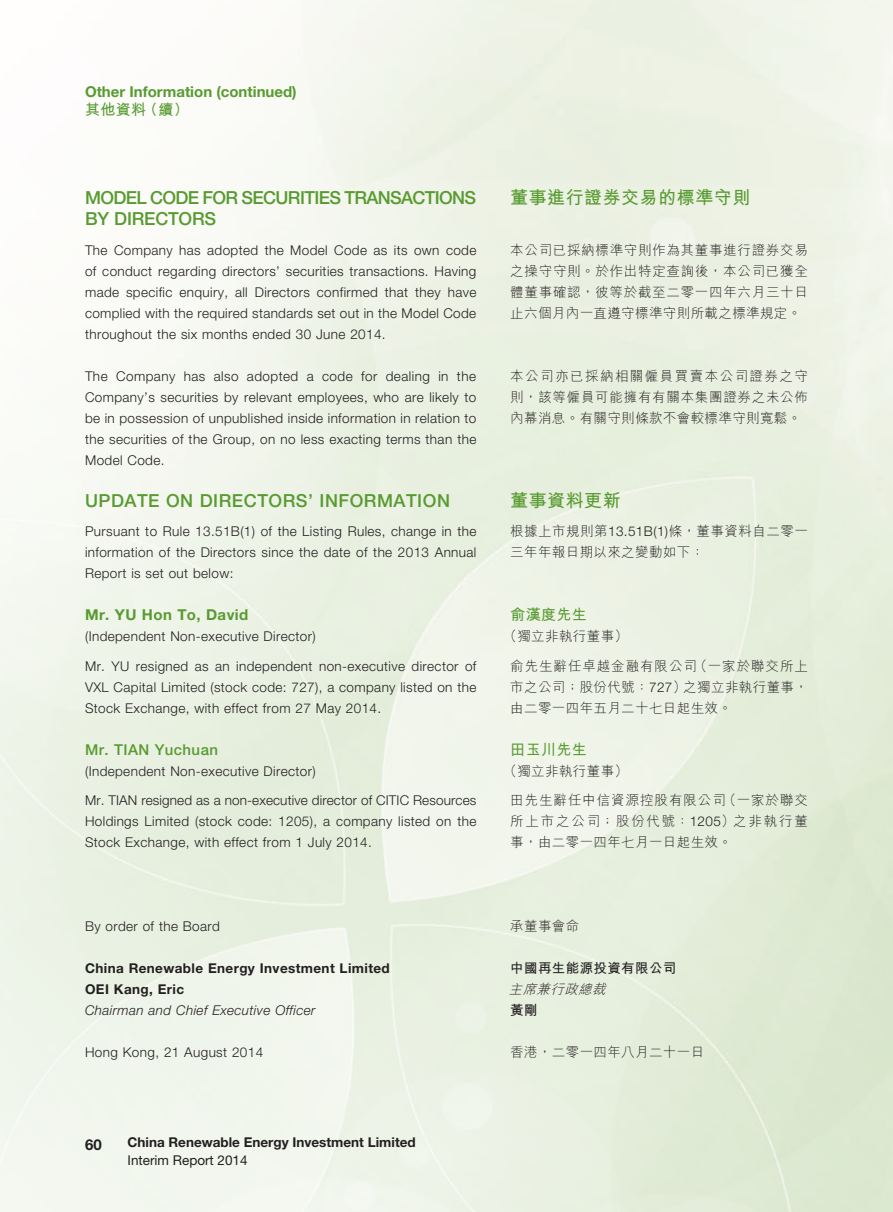
<style>
.page{position:relative;width:893px;height:1212px;background:#fff}
.page>*{position:absolute;margin:0;border:0;box-sizing:border-box;transform-origin:0 0}
.t1{font:500 18px "Helvetica Neue LT Std";letter-spacing:-.01em;color:#589b31}
.t2{font:700 18px "M Hei HK";letter-spacing:.03em;color:#589b31}
.t3{font:700 15px "Helvetica Neue LT Std";color:#589b31}
.t4{font:700 15px "M Hei HK";letter-spacing:.03em;color:#589b31}
.t5{font:700 15px "Helvetica Neue LT Std";letter-spacing:.03em;color:#589b31}
.t6{font:500 15px "Helvetica Neue LT Std";letter-spacing:.03em;color:#589b31}
.t7{font:700 15px "Helvetica Neue LT Std";color:#231f20}
.t8{font:300 13.5px/21px "Helvetica Neue LT Std";letter-spacing:.03em;color:#231f20;text-align:justify}
.t9{font:300 13.5px/21px "M Hei HK";letter-spacing:.03em;color:#231f20;text-align:justify}
.t10{font:300 13.5px/29.5px "Helvetica Neue LT Std";letter-spacing:.01em;color:#231f20}
.t11{font:300 13.5px/29.5px "M Hei HK";letter-spacing:.07em;color:#231f20}
.t12{font:700 13.5px/21px "Helvetica Neue LT Std";letter-spacing:.03em;color:#231f20}
.t13{font:300 13.5px/21px "M Hei HK";letter-spacing:.08em;color:#231f20}
.t14{font:700 13.5px "Helvetica Neue LT Std";color:#231f20}
.t15{font:italic 300 13.5px "Helvetica Neue LT Std";letter-spacing:.03em;color:#231f20}
.t16{font:13.5px "Helvetica Neue LT Std";color:#231f20}
.t17{font:700 13.5px "M Hei HK";letter-spacing:.03em;color:#231f20}
.t18{font:italic 300 13.5px "M Hei HK";color:#231f20}
.s1{font-family:"Helvetica Neue LT Std"}
</style>
<div class="page">
<p class="t3" style="left:85px;top:82px;width:213px">Other Information (continued)</p>
<p class="t4" style="left:85px;top:99px;width:105px">其他資料（續）</p>
<h1 class="t1" style="left:85px;top:187px;width:130px">MODEL CODEFOR</h1>
<h1 class="t1" style="left:242px;top:187px;width:11px">SECURITIES</h1>
<h1 class="t1" style="left:344px;top:187px;width:79px">TRANSACTIO</h1>
<h1 class="t1" style="left:452px;top:187px;width:24px">NS</h1>
<h1 class="t1" style="left:85px;top:208px;width:54px">BY DIRECTORS</h1>
<p class="t8" style="left:85px;top:239px;width:393px">The Company has adopted the Model Code as its own code of conduct regarding directors’ securities transactions. Having made specific enquiry, all Directors confirmed that they have complied with the required standards set out in the Model Code throughout the six months ended 30 June 2014.</p>
<p class="t8" style="left:85px;top:365px;width:393px">The Company has also adopted a code for dealing in the Company’s securities by relevant employees, who are likely to be in possession of unpublished inside information in relation to the securities of the Group, on no less exacting terms than the Model Code.</p>
<h1 class="t1" style="left:85px;top:490px;width:141px">UPDATE ON DIRECTORS</h1>
<h1 class="t1" style="left:308px;top:490px;width:45px">’ INFORM</h1>
<h1 class="t1" style="left:394px;top:490px;width:58px">ATIO N</h1>
<p class="t8" style="left:85px;top:521px;width:393px">Pursuant to Rule 13.51B(1) of the Listing Rules, change in the information of the Directors since the date of the 2013 Annual Report is set out below:</p>
<p class="t5" style="left:85px;top:606px;width:165px">Mr. YU Hon To, David</p>
<p class="t8" style="left:85px;top:621px;width:393px;line-height:29.5px">(Independent Non-executive Director)<br>Mr. YU resigned as an independent non-executive director of</p>
<p class="t8" style="left:85px;top:676px;width:393px">VXL Capital Limited (stock code: 727), a company listed on the<br>Stock Exchange, with effect from 27 May 2014.</p>
<p class="t6" style="left:85px;top:740px;width:135px">Mr. TIAN Yuchuan</p>
<p class="t10" style="left:85px;top:756px;width:393px">(Independent Non-executive Director)<br>Mr. TIAN resigned as a non-executive director of CITIC Resources</p>
<p class="t8" style="left:85px;top:811px;width:393px">Holdings Limited (stock code: 1205), a company listed on the<br>Stock Exchange, with effect from 1 July 2014.</p>
<p class="t8" style="left:85px;top:916px;width:136px">By order of the Board</p>
<p class="t12" style="left:85px;top:958px;width:306px">China Renewable Energy Investment Limited<br>OEI Kang, Eric</p>
<p class="t15" style="left:85px;top:1002px;width:232px">Chairman and Chief Executive Officer</p>
<p class="t8" style="left:85px;top:1042px;width:180px">Hong Kong, 21 August 2014</p>
<p class="t7" style="left:85px;top:1135px;width:18px">60</p>
<p class="t14" style="left:128px;top:1134px;width:290px">China Renewable Energy Investment Limited</p>
<p class="t16" style="left:128px;top:1152px;width:122px">Interim Report 2014</p>
<h1 class="t2" style="left:510px;top:184px;width:242px">董事進行證券交易的標準守則</h1>
<p class="t9" style="left:510px;top:239px;width:299px">本公司已採納標準守則作為其董事進行證券交易之操守守則。於作出特定查詢後，本公司已獲全體董事確認，彼等於截至二零一四年六月三十日止六個月內一直遵守標準守則所載之標準規定。</p>
<p class="t9" style="left:510px;top:365px;width:299px">本公司亦已採納相關僱員買賣本公司證券之守則，該等僱員可能擁有有關本集團證券之未公佈內幕消息。有關守則條款不會較標準守則寬鬆。</p>
<h1 class="t2" style="left:510px;top:487px;width:112px">董事資料更新</h1>
<p class="t9" style="left:510px;top:520px;width:299px">根據上市規則第<span class="s1">13.51B(1)</span>條，董事資料自二零一三年年報日期以來之變動如下：</p>
<p class="t4" style="left:510px;top:604px;width:78px">俞漢度先生</p>
<p class="t11" style="left:510px;top:621px;width:299px;text-indent:-7px">（獨立非執行董事）<br>俞先生辭任卓越金融有限公司（一家於聯交所上</p>
<p class="t9" style="left:510px;top:676px;width:299px">市之公司；股份代號：<span class="s1">727</span>）之獨立非執行董事，由二零一四年五月二十七日起生效。</p>
<p class="t4" style="left:510px;top:738px;width:78px">田玉川先生</p>
<p class="t11" style="left:510px;top:755px;width:299px;text-indent:-7px">（獨立非執行董事）<br>田先生辭任中信資源控股有限公司（一家於聯交</p>
<p class="t13" style="left:510px;top:810px;width:299px">所上市之公司；股份代號：<span class="s1">1205</span>）之非執行董事，由二零一四年七月一日起生效。</p>
<p class="t9" style="left:510px;top:915px;width:71px">承董事會命</p>
<p class="t17" style="left:510px;top:958px;width:168px">中國再生能源投資有限公司</p>
<p class="t18" style="left:509px;top:980px;width:103px">主席兼行政總裁</p>
<p class="t17" style="left:510px;top:1000px;width:29px">黃剛</p>
<p class="t9" style="left:510px;top:1041px;width:195px">香港，二零一四年八月二十一日</p>
</div>
